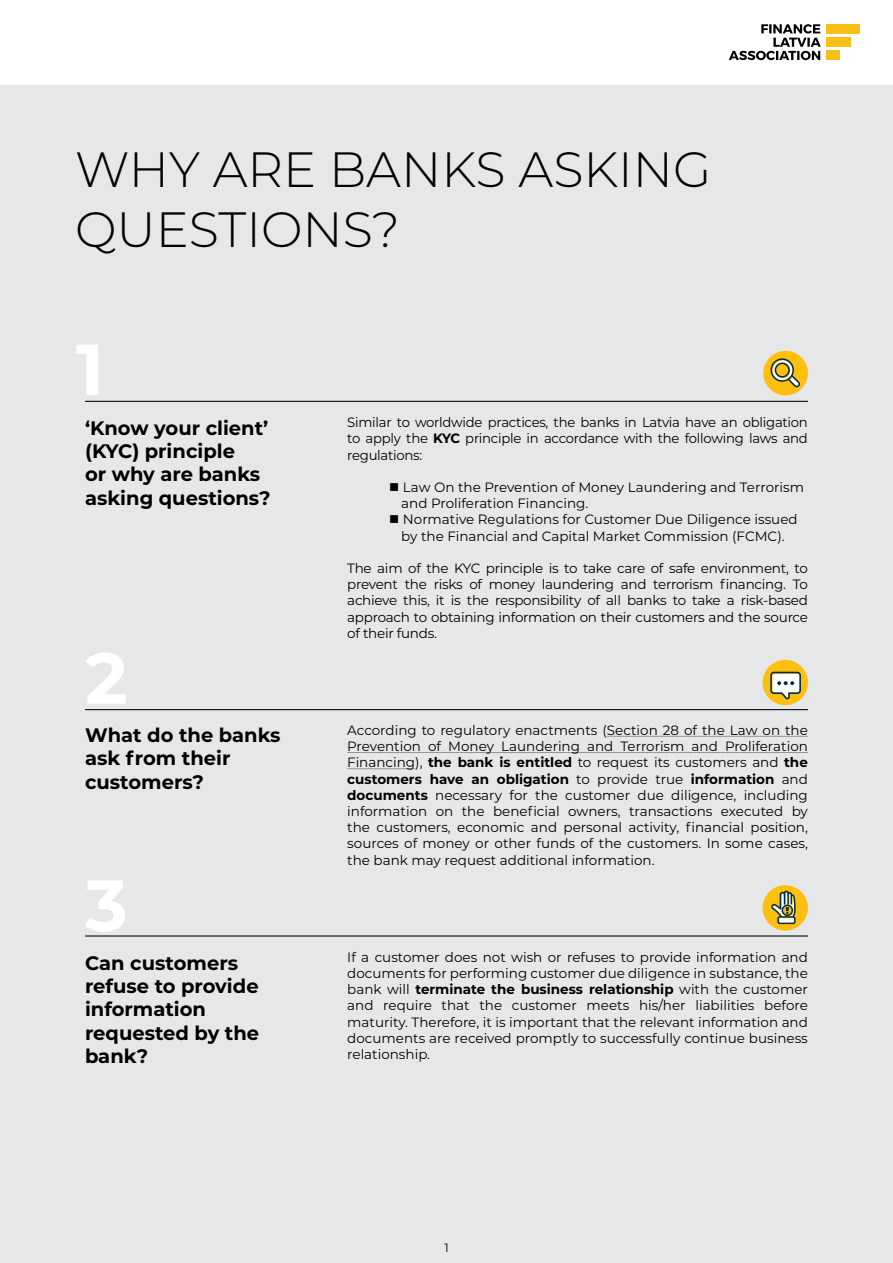
<style>
.page{position:relative;width:893px;height:1263px;background:#fff}
.page>*{position:absolute;margin:0;border:0;box-sizing:border-box;transform-origin:0 0}
.t1{font:700 72px "Montserrat";color:#fff}
.t2{font:300 49.5px/59.4px "Montserrat";color:#000}
.t3{font:700 19.5px/23.4px "Montserrat";color:#000}
.t4{font:13.5px/16.2px "Montserrat";color:#000;text-align:justify}
.t5{font:12px "Montserrat";color:#000}
.s1{font-weight:700}
</style>
<div class="page">
<div style="left:0;top:85px;width:893px;height:1178px;background:#e6e7e8"></div>
<div style="left:826px;top:24px;width:34px;height:9px;background:#fabf17"></div>
<div style="left:826px;top:38px;width:24px;height:9px;background:#fabf17"></div>
<div style="left:826px;top:51px;width:13px;height:9px;background:#fabf17"></div>
<svg style="left:729px;top:24px;width:92px;height:36px"></svg>
<div style="left:763px;top:351px;width:45px;height:44px;background:#fec00f;border-radius:50%"></div>
<svg style="left:770px;top:358px;width:30px;height:29px"></svg>
<div style="left:763px;top:660px;width:45px;height:45px;background:#fec00f;border-radius:50%"></div>
<svg style="left:770px;top:672px;width:31px;height:27px"></svg>
<div style="left:763px;top:885px;width:45px;height:45px;background:#fec00f;border-radius:50%"></div>
<svg style="left:771px;top:890px;width:25px;height:34px"></svg>
<hr style="left:607px;top:736px;width:201px;height:1px;background:#939598">
<hr style="left:347px;top:752px;width:461px;height:1px;background:#939598">
<hr style="left:347px;top:768px;width:68px;height:1px;background:#939598">
<hr style="left:85px;top:401px;width:723px;height:1px;background:#000">
<hr style="left:85px;top:709px;width:723px;height:1px;background:#000">
<hr style="left:85px;top:935px;width:723px;height:1px;background:#000">
<h2 class="t2" style="left:75px;top:139px;width:638px">WHY ARE BANKS ASKING<br>QUESTIONS?</h2>
<h1 class="t1" style="left:76px;top:317px;width:30px">1</h1>
<h3 class="t3" style="left:85px;top:415px;width:187px">‘Know your client’ (KYC) principle<br>or why are banks asking questions?</h3>
<h1 class="t1" style="left:85px;top:626px;width:44px">2</h1>
<h3 class="t3" style="left:85px;top:722px;width:197px">What do the banks ask from their customers?</h3>
<h1 class="t1" style="left:85px;top:853px;width:44px">3</h1>
<h3 class="t3" style="left:85px;top:950px;width:176px">Can customers refuse to provide information requested by the bank?</h3>
<p class="t4" style="left:347px;top:414px;width:462px">Similar to worldwide practices, the banks in Latvia have an obligation to apply the <span class="s1">KYC</span> principle in accordance with the following laws and regulations:</p>
<p class="t4" style="left:401px;top:479px;width:404px;text-indent:-12px">■ Law On the Prevention of Money Laundering and Terrorism and Proliferation Financing.</p>
<p class="t4" style="left:389px;top:511px;width:410px;text-align:center">■ Normative Regulations for Customer Due Diligence issued by the Financial and Capital Market Commission (FCMC).</p>
<p class="t4" style="left:347px;top:560px;width:462px">The aim of the KYC principle is to take care of safe environment, to prevent the risks of money laundering and terrorism financing. To achieve this, it is the responsibility of all banks to take a risk-based approach to obtaining information on their customers and the source of their funds.</p>
<p class="t4" style="left:347px;top:722px;width:462px">According to regulatory enactments (Section 28 of the Law on the Prevention of Money Laundering and Terrorism and Proliferation Financing), <span class="s1">the bank is entitled</span> to request its customers and <span class="s1">the customers have an obligation</span> to provide true <span class="s1">information</span> and <span class="s1">documents</span> necessary for the customer due diligence, including information on the beneficial owners, transactions executed by the customers, economic and personal activity, financial position, sources of money or other funds of the customers. In some cases, the bank may request additional information.</p>
<p class="t4" style="left:347px;top:948px;width:462px">If a customer does not wish or refuses to provide information and documents for performing customer due diligence in substance, the bank will <span class="s1">terminate the business relationship</span> with the customer and require that the customer meets his/her liabilities before maturity. Therefore, it is important that the relevant information and documents are received promptly to successfully continue business relationship.</p>
<p class="t5" style="left:444px;top:1239px;width:6px">1</p>
</div>
